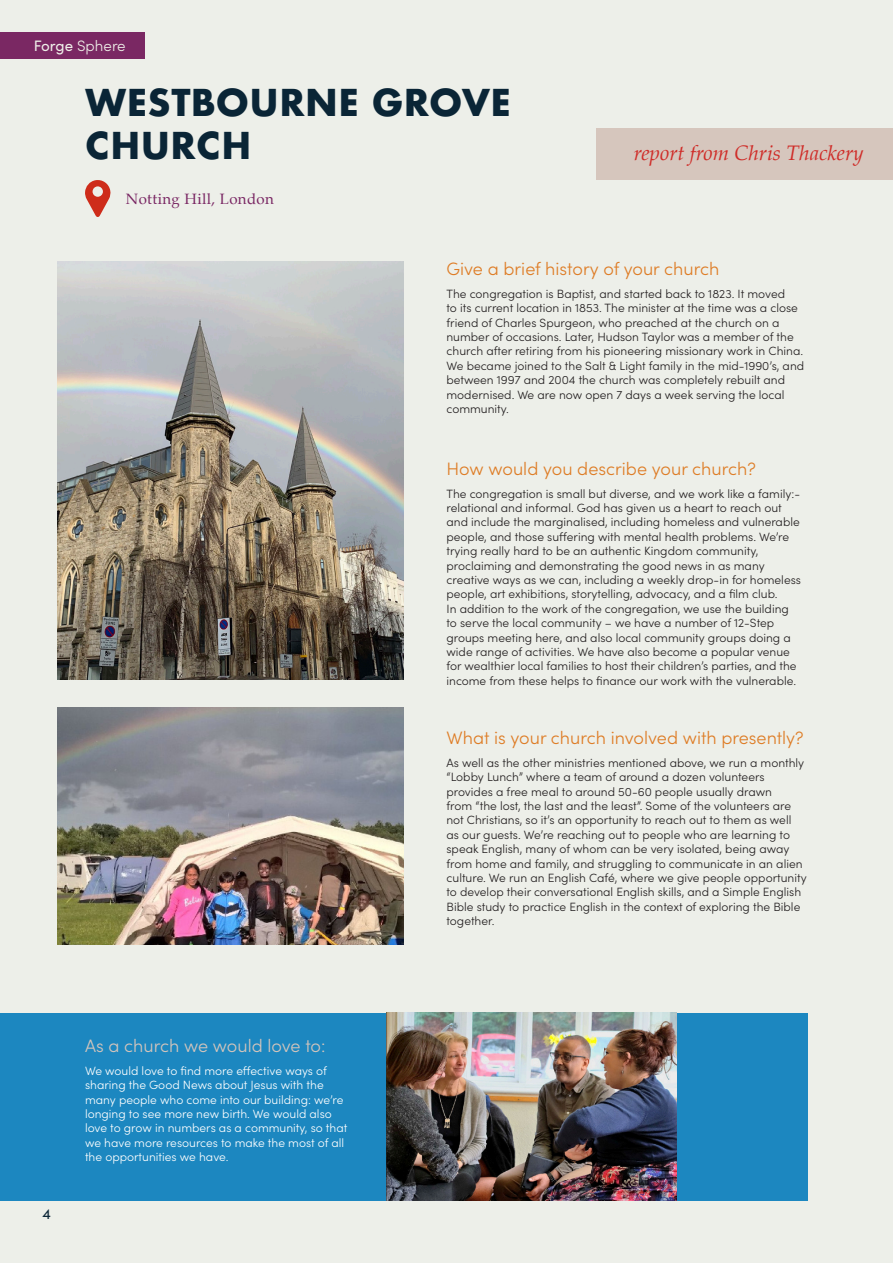
<style>
.page{position:relative;width:893px;height:1263px;background:#edefe9}
.page>*{position:absolute;margin:0;border:0;box-sizing:border-box;transform-origin:0 0}
.Headers{font:700 36px/43.2px "Futura";letter-spacing:.01em;color:#0a2536}
.accents{font:italic 21px "Palatino";color:#cf2c28}
.sub_headers{font:300 18px "Sofia Pro";color:#de7c25}
.sub_headers-2{font:300 18px "Sofia Pro";color:#d4c5bc}
.t1{font:300 15.15px "Sofia Pro";color:#eff0e9}
.accents-2{font:15px "Palatino";letter-spacing:.025em;color:#792663}
.t2{font:15px "Sofia Pro";color:#0a2536}
.body_text{font:300 12px/14.4px "Sofia Pro";color:#231f20}
.body_text-2{font:300 12px/14.4px "Sofia Pro";color:#fff}
.s1{font-weight:400}
</style>
<div class="page">
<div style="left:0;top:32px;width:144px;height:27px;background:#7a2863"></div>
<img style="left:57px;top:262px;width:346px;height:417px">
<img style="left:57px;top:707px;width:346px;height:238px">
<div style="left:0;top:1013px;width:387px;height:187px;background:#1c87c0"></div>
<div style="left:610px;top:1013px;width:198px;height:187px;background:#1c87c0"></div>
<img style="left:387px;top:1013px;width:290px;height:187px">
<svg style="left:85px;top:180px;width:26px;height:37px"></svg>
<div style="left:596px;top:129px;width:297px;height:51px;background:#d6c6bd"></div>
<p class="t1" style="left:34px;top:34px;width:94px"><span class="s1">Forge</span> Sphere</p>
<p class="Headers" style="left:85px;top:81px;width:427px">WESTBOURNE GROVE<br>CHURCH</p>
<p class="accents-2" style="left:126px;top:186px;width:149px">Notting Hill, London</p>
<p class="accents" style="left:634px;top:135px;width:232px">report from Chris Thackery</p>
<p class="sub_headers" style="left:446px;top:255px;width:274px">Give a brief history of your church</p>
<p class="body_text" style="left:446px;top:286px;width:359px">The congregation is Baptist, and started back to 1823. It moved<br>to its current location in 1853. The minister at the time was a close friend of Charles Spurgeon, who preached at the church on a number of occasions. Later, Hudson Taylor was a member of the church after retiring from his pioneering missionary work in China.<br>We became joined to the Salt &amp; Light family in the mid-1990’s, and between 1997 and 2004 the church was completely rebuilt and modernised. We are now open 7 days a week serving the local community.</p>
<p class="sub_headers" style="left:446px;top:455px;width:311px">How would you describe your church?</p>
<p class="body_text" style="left:446px;top:485px;width:356px">The congregation is small but diverse, and we work like a family:- relational and informal. God has given us a heart to reach out and include the marginalised, including homeless and vulnerable people, and those suffering with mental health problems. We’re trying really hard to be an authentic Kingdom community, proclaiming and demonstrating the good news in as many creative ways as we can, including a weekly drop-in for homeless people, art exhibitions, storytelling, advocacy, and a film club.<br>In addition to the work of the congregation, we use the building to serve the local community – we have a number of 12-Step groups meeting here, and also local community groups doing a wide range of activities. We have also become a popular venue for wealthier local families to host their children’s parties, and the income from these helps to finance our work with the vulnerable.</p>
<p class="t2" style="left:43px;top:1203px;width:10px">4</p>
<p class="sub_headers-2" style="left:85px;top:1032px;width:242px">As a church we would love to:</p>
<p class="body_text-2" style="left:85px;top:1063px;width:264px">We would love to find more effective ways of sharing the Good News about Jesus with the many people who come into our building: we’re longing to see more new birth. We would also love to grow in numbers as a community, so that we have more resources to make the most of all the opportunities we have.</p>
<p class="sub_headers" style="left:446px;top:724px;width:359px">What is your church involved with presently?</p>
<p class="body_text" style="left:446px;top:755px;width:362px">As well as the other ministries mentioned above, we run a monthly “Lobby Lunch” where a team of around a dozen volunteers provides a free meal to around 50-60 people usually drawn<br>from “the lost, the last and the least”. Some of the volunteers are not Christians, so it’s an opportunity to reach out to them as well as our guests. We’re reaching out to people who are learning to speak English, many of whom can be very isolated, being away from home and family, and struggling to communicate in an alien culture. We run an English Café, where we give people opportunity to develop their conversational English skills, and a Simple English Bible study to practice English in the context of exploring the Bible together.</p>
</div>
